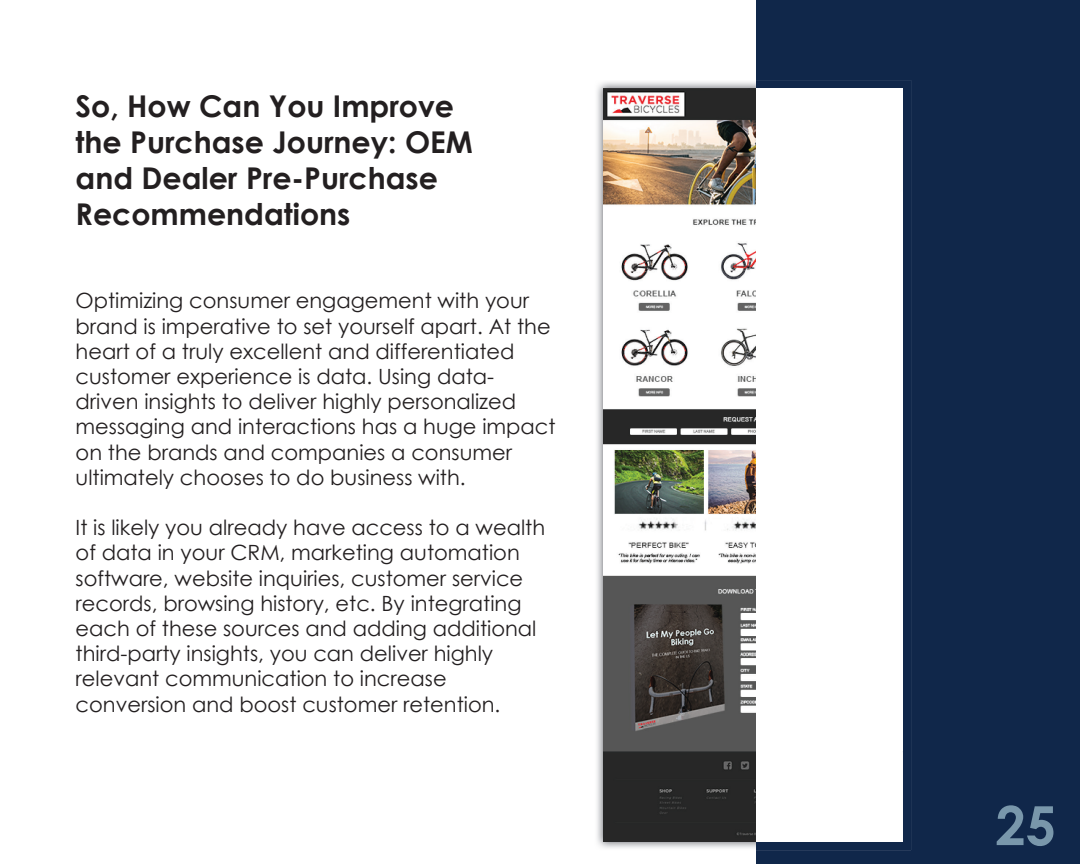
<style>
.page{position:relative;width:1080px;height:864px;background:#fff}
.page>*{position:absolute;margin:0;border:0;box-sizing:border-box;transform-origin:0 0}
.t1{font:700 54px "Century Gothic";color:#7997ab}
.t2{font:700 30px/36px "Century Gothic";color:#231f20}
.t3{font:21px/25.2px "Century Gothic";color:#231f20}
</style>
<div class="page">
<div style="left:756px;top:0;width:324px;height:864px;background:#10274a"></div>
<img style="left:597px;top:82px;width:159px;height:766px">
<img style="left:603px;top:88px;width:153px;height:754px">
<div style="left:756px;top:88px;width:147px;height:754px;background:#fff"></div>
<h2 class="t2" style="left:76px;top:87px;width:399px">So, How Can You Improve the Purchase Journey: OEM and Dealer Pre-Purchase<br>Recommendations</h2>
<p class="t3" style="left:76px;top:288px;width:482px">Optimizing consumer engagement with your brand is imperative to set yourself apart. At the heart of a truly excellent and differentiated customer experience is data. Using data&shy;driven insights to deliver highly personalized messaging and interactions has a huge impact on the brands and companies a consumer ultimately chooses to do business with.</p>
<p class="t3" style="left:76px;top:515px;width:471px">It is likely you already have access to a wealth of data in your CRM, marketing automation software, website inquiries, customer service records, browsing history, etc. By integrating each of these sources and adding additional third-party insights, you can deliver highly relevant communication to increase conversion and boost customer retention.</p>
<h1 class="t1" style="left:996px;top:785px;width:62px">25</h1>
</div>
